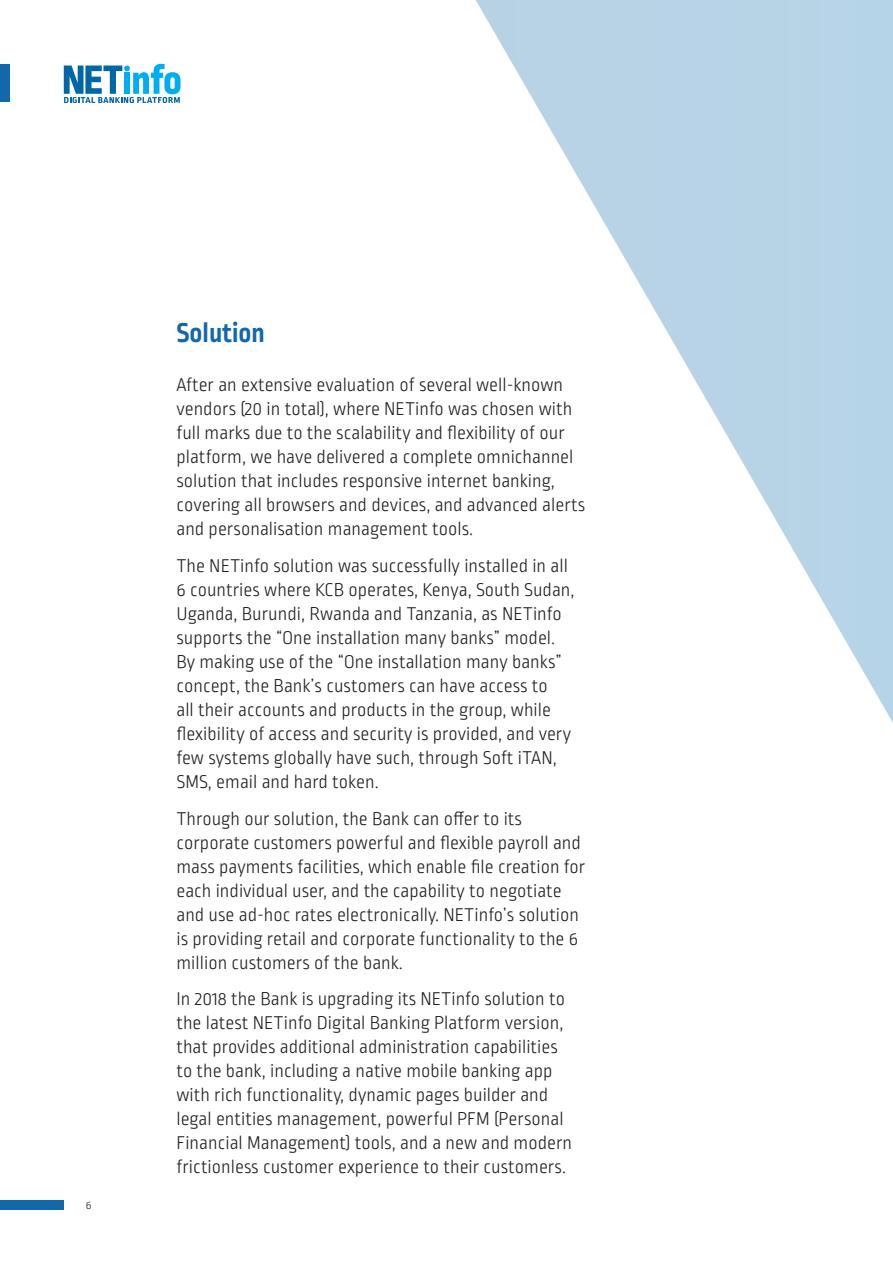
<style>
.page{position:relative;width:893px;height:1263px;background:#fff}
.page>*{position:absolute;margin:0;border:0;box-sizing:border-box;transform-origin:0 0}
.t1{font:700 28.8px "Ropa Sans Pro";color:#1268aa}
.t2{font:300 19.5px/24px "Ropa Sans Pro";color:#231f20}
.t3{font:300 12px "Ropa Sans Pro";color:#231f20}
</style>
<div class="page">
<svg style="left:64px;top:64px;width:117px;height:39px"></svg>
<div style="left:0;top:64px;width:10px;height:37px;background:#1268a9"></div>
<div style="left:0;top:1200px;width:64px;height:10px;background:#1268a9"></div>
<svg style="left:476px;top:0;width:417px;height:723px"></svg>
<p class="t3" style="left:86px;top:1198px;width:7px">6</p>
<p class="t1" style="left:176px;top:316px;width:90px">Solution</p>
<p class="t2" style="left:176px;top:374px;width:410px">After an extensive evaluation of several well‑known vendors (20 in total), where NETinfo was chosen with full marks due to the scalability and flexibility of our platform, we have delivered a complete omnichannel solution that includes responsive internet banking, covering all browsers and devices, and advanced alerts and personalisation management tools.</p>
<p class="t2" style="left:176px;top:555px;width:400px">The NETinfo solution was successfully installed in all 6 countries where KCB operates, Kenya, South Sudan, Uganda, Burundi, Rwanda and Tanzania, as NETinfo supports the “One installation many banks” model.<br>By making use of the “One installation many banks” concept, the Bank’s customers can have access to<br>all their accounts and products in the group, while flexibility of access and security is provided, and very few systems globally have such, through Soft iTAN, SMS, email and hard token.</p>
<p class="t2" style="left:176px;top:807px;width:410px">Through our solution, the Bank can offer to its corporate customers powerful and flexible payroll and mass payments facilities, which enable file creation for each individual user, and the capability to negotiate and use ad-hoc rates electronically. NETinfo’s solution is providing retail and corporate functionality to the 6 million customers of the bank.</p>
<p class="t2" style="left:176px;top:988px;width:397px">In 2018 the Bank is upgrading its NETinfo solution to the latest NETinfo Digital Banking Platform version, that provides additional administration capabilities to the bank, including a native mobile banking app with rich functionality, dynamic pages builder and legal entities management, powerful PFM (Personal Financial Management) tools, and a new and modern frictionless customer experience to their customers.</p>
</div>
